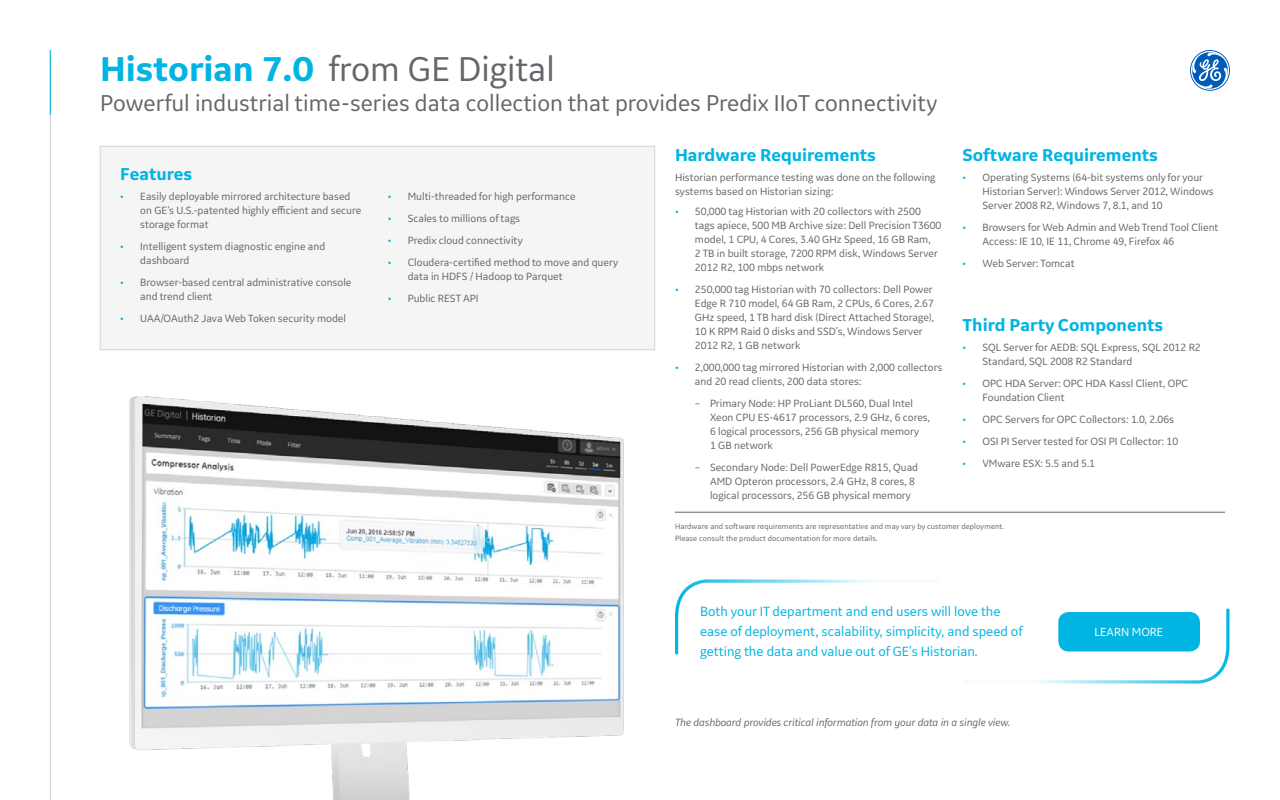
<style>
.page{position:relative;width:1280px;height:800px;background:#fff}
.page>*{position:absolute;margin:0;border:0;box-sizing:border-box;transform-origin:0 0}
.t1{font:36px "GE Inspira Sans";color:#63666a}
.t2{font:24px "GE Inspira Sans";color:#63666a}
.t3{font:700 18px "GE Inspira Sans";color:#00b5e2}
.t4{font:14px/20px "GE Inspira Sans";color:#00b5e2}
.t5{font:12.2px "GE Inspira Sans";color:#fff}
.t6{font:11px/14px "GE Inspira Sans";color:#63666a}
.t7{font:italic 11px "GE Inspira Sans";letter-spacing:-.01em;color:#63666a}
.t8{font:8px/12px "GE Inspira Sans";letter-spacing:.01em;color:#63666a}
.s1{font-weight:700;color:#00b5e2}
.s2{color:#00b5e2}
</style>
<div class="page">
<hr style="left:50px;top:50px;width:1px;height:750px;background:#cdcdcd">
<hr style="left:50px;top:50px;width:1px;height:65px;background:#00b5e2">
<svg style="left:1190px;top:50px;width:40px;height:41px"></svg>
<div style="left:100px;top:146px;width:555px;height:204px;background:#f5f5f5;border:1px solid #d4d4d4"></div>
<img style="left:129px;top:397px;width:495px;height:403px">
<svg style="left:965px;top:608px;width:265px;height:76px"></svg>
<svg style="left:675px;top:579px;width:264px;height:76px"></svg>
<div style="left:1058px;top:612px;width:142px;height:40px;background:#00b5e2;border-radius:10px"></div>
<hr style="left:675px;top:512px;width:550px;height:1px;background:#63666a">
<h1 class="t1" style="left:100px;top:46px;width:456px"><span class="s1">Historian 7.0</span> from GE Digital</h1>
<h2 class="t2" style="left:100px;top:88px;width:839px">Powerful industrial time-series data collection that provides Predix IIoT connectivity</h2>
<h3 class="t3" style="left:120px;top:163px;width:73px">Features</h3>
<p class="t6" style="left:140px;top:189px;width:223px;text-indent:-20px"><span class="s2">•</span> Easily deployable mirrored architecture based on GE’s U.S.-patented highly efficient and secure storage format</p>
<p class="t6" style="left:140px;top:239px;width:187px;text-indent:-20px"><span class="s2">•</span> Intelligent system diagnostic engine and dashboard</p>
<p class="t6" style="left:140px;top:275px;width:213px;text-indent:-20px"><span class="s2">•</span> Browser-based central administrative console and trend client</p>
<p class="t6" style="left:120px;top:311px;width:227px"><span class="s2">•</span> UAA/OAuth2 Java Web Token security model</p>
<p class="t6" style="left:388px;top:189px;width:189px"><span class="s2">•</span> Multi-threaded for high performance</p>
<p class="t6" style="left:388px;top:211px;width:134px"><span class="s2">•</span> Scales to millions of tags</p>
<p class="t6" style="left:388px;top:233px;width:137px"><span class="s2">•</span> Predix cloud connectivity</p>
<p class="t6" style="left:408px;top:255px;width:212px;text-indent:-20px"><span class="s2">•</span> Cloudera-certified method to move and query data in HDFS / Hadoop to Parquet</p>
<p class="t6" style="left:388px;top:291px;width:92px"><span class="s2">•</span> Public REST API</p>
<h3 class="t3" style="left:675px;top:144px;width:202px">Hardware Requirements</h3>
<p class="t6" style="left:675px;top:170px;width:262px">Historian performance testing was done on the following systems based on Historian sizing:</p>
<p class="t6" style="left:695px;top:204px;width:248px;text-indent:-20px"><span class="s2">•</span> 50,000 tag Historian with 20 collectors with 2500 tags apiece, 500 MB Archive size: Dell Precision T3600 model, 1 CPU, 4 Cores, 3.40 GHz Speed, 16 GB Ram,<br>2 TB in built storage, 7200 RPM disk, Windows Server 2012 R2, 100 mbps network</p>
<p class="t6" style="left:695px;top:282px;width:241px;text-indent:-20px"><span class="s2">•</span> 250,000 tag Historian with 70 collectors: Dell Power Edge R 710 model, 64 GB Ram, 2 CPUs, 6 Cores, 2.67<br>GHz speed, 1 TB hard disk (Direct Attached Storage), 10 K RPM Raid 0 disks and SSD’s, Windows Server 2012 R2, 1 GB network</p>
<p class="t6" style="left:695px;top:360px;width:249px;text-indent:-20px"><span class="s2">•</span> 2,000,000 tag mirrored Historian with 2,000 collectors and 20 read clients, 200 data stores:</p>
<p class="t6" style="left:710px;top:396px;width:222px;text-indent:-15px">– Primary Node: HP ProLiant DL560, Dual Intel Xeon CPU ES-4617 processors, 2.9 GHz, 6 cores, 6 logical processors, 256 GB physical memory<br>1 GB network</p>
<p class="t6" style="left:710px;top:460px;width:210px;text-indent:-15px">– Secondary Node: Dell PowerEdge R815, Quad<br>AMD Opteron processors, 2.4 GHz, 8 cores, 8 logical processors, 256 GB physical memory</p>
<h3 class="t3" style="left:962px;top:144px;width:197px">Software Requirements</h3>
<p class="t6" style="left:982px;top:170px;width:233px;text-indent:-20px"><span class="s2">•</span> Operating Systems (64-bit systems only for your<br>Historian Server): Windows Server 2012, Windows<br>Server 2008 R2, Windows 7, 8.1, and 10</p>
<p class="t6" style="left:982px;top:220px;width:238px;text-indent:-20px"><span class="s2">•</span> Browsers for Web Admin and Web Trend Tool Client<br>Access: IE 10, IE 11, Chrome 49, Firefox 46</p>
<p class="t6" style="left:962px;top:256px;width:114px"><span class="s2">•</span> Web Server: Tomcat</p>
<h3 class="t3" style="left:962px;top:314px;width:202px">Third Party Components</h3>
<p class="t6" style="left:982px;top:340px;width:220px;text-indent:-20px"><span class="s2">•</span> SQL Server for AEDB: SQL Express, SQL 2012 R2<br>Standard, SQL 2008 R2 Standard</p>
<p class="t6" style="left:982px;top:376px;width:207px;text-indent:-20px"><span class="s2">•</span> OPC HDA Server: OPC HDA Kassl Client, OPC<br>Foundation Client</p>
<p class="t6" style="left:962px;top:412px;width:213px"><span class="s2">•</span> OPC Servers for OPC Collectors: 1.0, 2.06s</p>
<p class="t6" style="left:962px;top:434px;width:217px"><span class="s2">•</span> OSI PI Server tested for OSI PI Collector: 10</p>
<p class="t6" style="left:962px;top:456px;width:134px"><span class="s2">•</span> VMware ESX: 5.5 and 5.1</p>
<p class="t8" style="left:675px;top:520px;width:331px">Hardware and software requirements are representative and may vary by customer deployment.<br>Please consult the product documentation for more details.</p>
<p class="t4" style="left:700px;top:601px;width:324px">Both your IT department and end users will love the ease of deployment, scalability, simplicity, and speed of getting the data and value out of GE’s Historian.</p>
<p class="t7" style="left:675px;top:715px;width:337px">The dashboard provides critical information from your data in a single view.</p>
<p class="t5" style="left:1094px;top:625px;width:70px">LEARN MORE</p>
</div>
